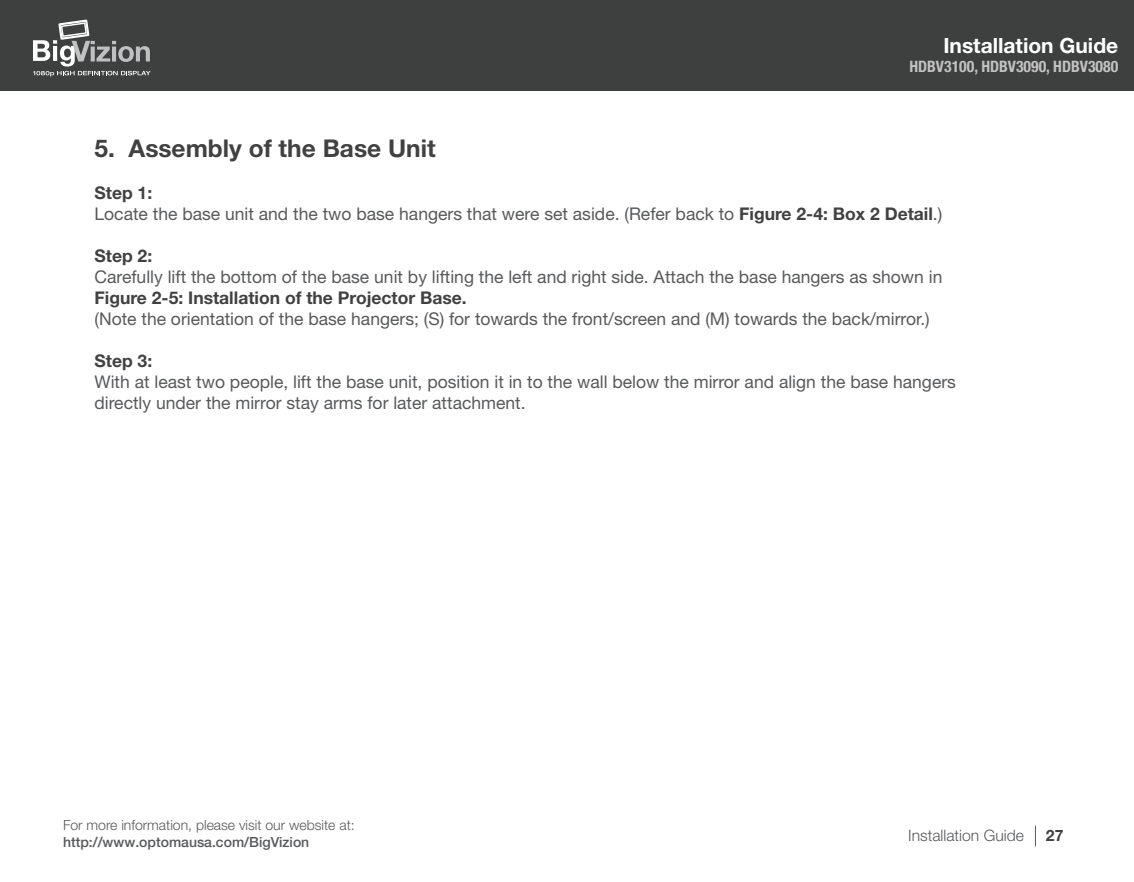
<style>
.page{position:relative;width:1134px;height:882px;background:#fff}
.page>*{position:absolute;margin:0;border:0;box-sizing:border-box;transform-origin:0 0}
.t1{font:700 24.5px "Helvetica Neue";color:#414142}
.t2{font:700 21px "Helvetica Neue";color:#fff}
.t3{font:17.5px/21px "Helvetica Neue";color:#58595b}
.t4{font:700 17.5px "Helvetica Neue";color:#414142}
.t5{font:700 condensed 15.75px "Helvetica Neue";color:#c2c2c2}
.t6{font:300 15.75px "Helvetica Neue";color:#58595b}
.t7{font:700 15.75px "Helvetica Neue";color:#414142}
.t8{font:300 14px "Helvetica Neue";color:#58595b}
.t9{font:500 14px "Helvetica Neue";color:#58595b}
.s1{font-weight:700;color:#414142}
</style>
<div class="page">
<div style="left:0;top:0;width:1134px;height:91px;background:#3e3f3f"></div>
<svg style="left:33px;top:19px;width:117px;height:57px"></svg>
<svg style="left:1035px;top:826px;width:1px;height:20px"></svg>
<p class="t2" style="left:943px;top:33px;width:176px">Installation Guide</p>
<p class="t5" style="left:909px;top:57px;width:210px">HDBV3100, HDBV3090, HDBV3080</p>
<h1 class="t1" style="left:94px;top:133px;width:343px">5. Assembly of the Base Unit</h1>
<p class="t3" style="left:94px;top:182px;width:849px"><span class="s1">Step 1:<br></span>Locate the base unit and the two base hangers that were set aside. (Refer back to <span class="s1">Figure 2-4: Box 2 Detail</span>.)</p>
<p class="t4" style="left:95px;top:245px;width:59px">Step 2:</p>
<p class="t3" style="left:94px;top:266px;width:849px">Carefully lift the bottom of the base unit by lifting the left and right side. Attach the base hangers as shown in</p>
<p class="t4" style="left:94px;top:287px;width:374px">Figure 2-5: Installation of the Projector Base.</p>
<p class="t3" style="left:94px;top:308px;width:837px">(Note the orientation of the base hangers; (S) for towards the front/screen and (M) towards the back/mirror.)</p>
<p class="t4" style="left:94px;top:350px;width:59px">Step 3:</p>
<p class="t3" style="left:94px;top:371px;width:863px">With at least two people, lift the base unit, position it in to the wall below the mirror and align the base hangers directly under the mirror stay arms for later attachment.</p>
<p class="t8" style="left:63px;top:817px;width:293px">For more information, please visit our website at:</p>
<p class="t9" style="left:63px;top:834px;width:248px">http://www.optomausa.com/BigVizion</p>
<p class="t6" style="left:908px;top:826px;width:117px">Installation Guide</p>
<p class="t7" style="left:1046px;top:825px;width:10px">27</p>
</div>
